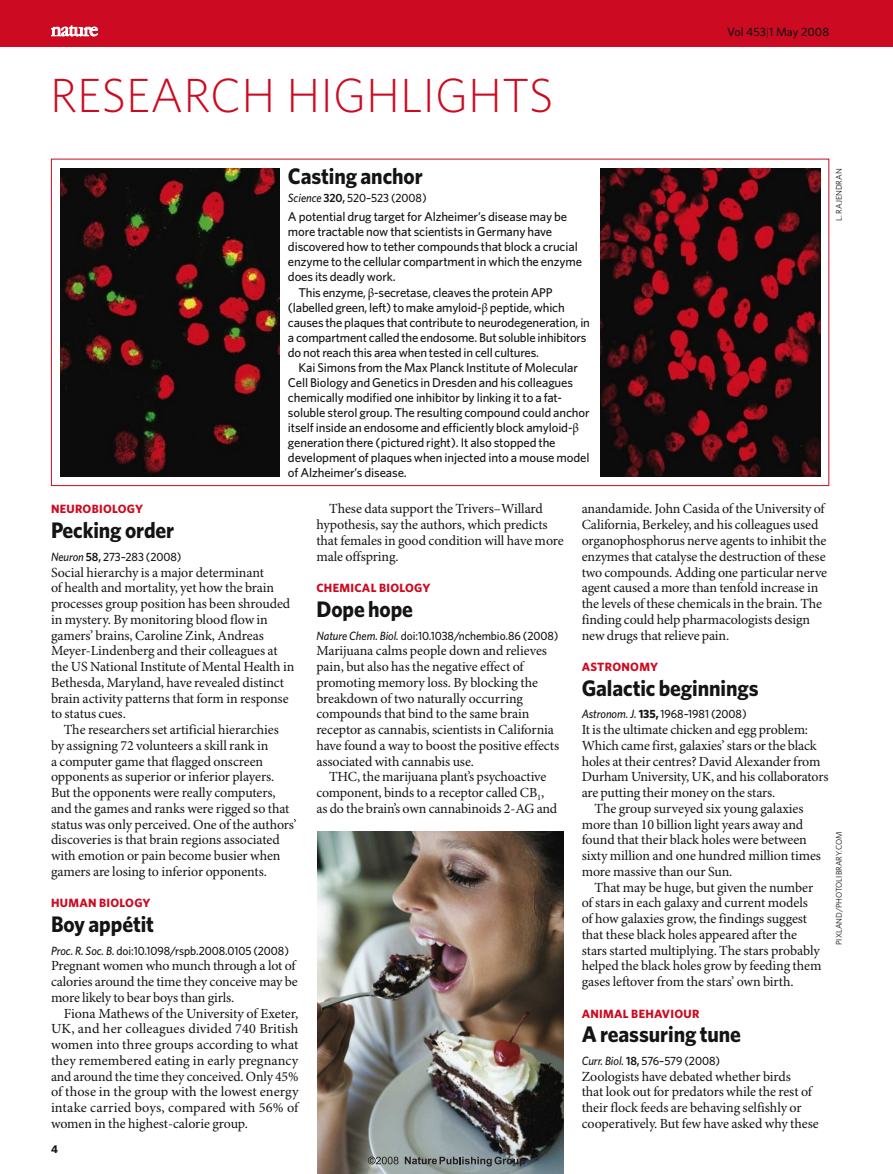
<style>
.page{position:relative;width:893px;height:1174px;background:#fff}
.page>*{position:absolute;margin:0;border:0;box-sizing:border-box;transform-origin:0 0}
.t1{font:300 48px "Whitney";color:#cc0a21}
.t2{font:700 22.5px "Whitney";letter-spacing:-.005em;color:#141414;scale:.95 1}
.t3{font:13.95px/15.8px "Minion Pro";letter-spacing:-.01em;color:#141414}
.t4{font:500 12.75px "Whitney";letter-spacing:-.01em;color:#141414}
.t5{font:500 12px "Whitney";letter-spacing:-.005em;color:#141414;scale:.95 1}
.t6{font:700 12px "Whitney";letter-spacing:.025em;color:#cc0a21}
.t7{font:500 12px "Whitney";letter-spacing:-.005em;color:#141414}
.t8{font:700 11.25px "Whitney";color:#141414}
.t9{font:8.25px "Whitney";color:#141414}
.s1{font-style:italic}
.s2{font-weight:600}
.s3{font-family:"Minion Pro";font-weight:400}
.s4{font-weight:300}
.s5{font-weight:700}
</style>
<div class="page">
<img style="left:60px;top:168px;width:220px;height:309px">
<img style="left:600px;top:168px;width:220px;height:309px">
<img style="left:318px;top:831px;width:246px;height:343px">
<div style="left:0;top:0;width:893px;height:47px;background:#cc0a21"></div>
<svg style="left:51px;top:26px;width:47px;height:10px"></svg>
<svg style="left:405px;top:1156px;width:120px;height:10px"></svg>
<svg style="left:368px;top:1156px;width:30px;height:8px"></svg>
<h1 class="t1" style="left:50px;top:78px;width:505px">RESEARCH HIGHLIGHTS</h1>
<h2 class="t2" style="left:288px;top:167px;width:143px">Casting anchor</h2>
<p class="t5" style="left:288px;top:193px;width:147px"><span class="s1">Science</span> <span class="s2">320,</span> 520–523 (2008)</p>
<p class="t4" style="left:288px;top:212px;width:281px">A potential drug target for Alzheimer’s disease may be</p>
<p class="t4" style="left:288px;top:227px;width:266px">more tractable now that scientists in Germany have</p>
<p class="t4" style="left:288px;top:242px;width:291px">discovered how to tether compounds that block a crucial</p>
<p class="t4" style="left:288px;top:257px;width:296px">enzyme to the cellular compartment in which the enzyme</p>
<p class="t4" style="left:288px;top:272px;width:109px">does its deadly work.</p>
<p class="t4" style="left:299px;top:287px;width:256px">This enzyme, <span class="s3">β</span>-secretase, cleaves the protein APP</p>
<p class="t4" style="left:288px;top:302px;width:278px">(labelled green, left) to make amyloid-<span class="s3">β</span> peptide, which</p>
<p class="t4" style="left:288px;top:317px;width:303px">causes the plaques that contribute to neurodegeneration, in</p>
<p class="t4" style="left:288px;top:332px;width:300px">a compartment called the endosome. But soluble inhibitors</p>
<p class="t4" style="left:288px;top:347px;width:253px">do not reach this area when tested in cell cultures.</p>
<p class="t4" style="left:299px;top:362px;width:281px">Kai Simons from the Max Planck Institute of Molecular</p>
<p class="t4" style="left:288px;top:377px;width:287px">Cell Biology and Genetics in Dresden and his colleagues</p>
<p class="t4" style="left:288px;top:392px;width:276px">chemically modified one inhibitor by linking it to a fat-</p>
<p class="t4" style="left:288px;top:407px;width:303px">soluble sterol group. The resulting compound could anchor</p>
<p class="t4" style="left:288px;top:422px;width:292px">itself inside an endosome and efficiently block amyloid-<span class="s3">β</span></p>
<p class="t4" style="left:288px;top:437px;width:269px">generation there (pictured right). It also stopped the</p>
<p class="t4" style="left:288px;top:452px;width:303px">development of plaques when injected into a mouse model</p>
<p class="t4" style="left:288px;top:467px;width:120px">of Alzheimer’s disease.</p>
<p class="t7" style="left:727px;top:27px;width:103px">Vol 453<span class="s4">|</span>1 May 2008</p>
<p class="t9" style="left:836px;top:221px;width:54px;rotate:-90deg">L. RAJENDRAN</p>
<p class="t6" style="left:51px;top:505px;width:94px">NEUROBIOLOGY</p>
<h2 class="t2" style="left:51px;top:522px;width:131px">Pecking order</h2>
<p class="t5" style="left:51px;top:552px;width:139px"><span class="s1">Neuron</span> <span class="s2">58,</span> 273–283 (2008)</p>
<p class="t3" style="left:51px;top:565px;width:245px">Social hierarchy is a major determinant<br>of health and mortality, yet how the brain processes group position has been shrouded in mystery. By monitoring blood flow in gamers’ brains, Caroline Zink, Andreas Meyer-Lindenberg and their colleagues at the US National Institute of Mental Health in Bethesda, Maryland, have revealed distinct brain activity patterns that form in response to status cues.</p>
<p class="t3" style="left:51px;top:723px;width:247px;text-indent:13px">The researchers set artificial hierarchies<br>by assigning 72 volunteers a skill rank in<br>a computer game that flagged onscreen opponents as superior or inferior players.<br>But the opponents were really computers, and the games and ranks were rigged so that status was only perceived. One of the authors’ discoveries is that brain regions associated with emotion or pain become busier when gamers are losing to inferior opponents.</p>
<p class="t6" style="left:51px;top:898px;width:101px">HUMAN BIOLOGY</p>
<h2 class="t2" style="left:51px;top:916px;width:110px">Boy appétit</h2>
<p class="t5" style="left:51px;top:946px;width:252px"><span class="s1">Proc. R. Soc. B.</span> doi:10.1098/rspb.2008.0105 (2008)</p>
<p class="t3" style="left:51px;top:959px;width:248px">Pregnant women who munch through a lot of calories around the time they conceive may be more likely to bear boys than girls.</p>
<p class="t3" style="left:51px;top:1006px;width:249px;text-align:justify;text-indent:13px">Fiona Mathews of the University of Exeter, UK, and her colleagues divided 740 British women into three groups according to what they remembered eating in early pregnancy and around the time they conceived. Only 45% of those in the group with the lowest energy intake carried boys, compared with 56% of women in the highest-calorie group.</p>
<p class="t8" style="left:51px;top:1144px;width:8px">4</p>
<p class="t3" style="left:316px;top:502px;width:249px;text-indent:13px">These data support the Trivers–Willard hypothesis, say the authors, which predicts that females in good condition will have more male offspring.</p>
<p class="t6" style="left:316px;top:583px;width:116px">CHEMICAL BIOLOGY</p>
<h2 class="t2" style="left:316px;top:601px;width:103px">Dope hope</h2>
<p class="t5" style="left:316px;top:631px;width:256px"><span class="s1">Nature Chem. Biol.</span> doi:10.1038/nchembio.86 (2008)</p>
<p class="t3" style="left:316px;top:644px;width:244px">Marijuana calms people down and relieves pain, but also has the negative effect of promoting memory loss. By blocking the breakdown of two naturally occurring compounds that bind to the same brain receptor as cannabis, scientists in California have found a way to boost the positive effects associated with cannabis use.</p>
<p class="t3" style="left:316px;top:770px;width:242px;text-indent:13px">THC, the marijuana plant’s psychoactive component, binds to a receptor called CB<sub>1</sub>, as do the brain’s own cannabinoids 2-AG and</p>
<p class="t3" style="left:582px;top:502px;width:247px">anandamide. John Casida of the University of California, Berkeley, and his colleagues used organophosphorus nerve agents to inhibit the enzymes that catalyse the destruction of these two compounds. Adding one particular nerve agent caused a more than tenfold increase in the levels of these chemicals in the brain. The finding could help pharmacologists design new drugs that relieve pain.</p>
<p class="t6" style="left:582px;top:662px;width:78px">ASTRONOMY</p>
<h2 class="t2" style="left:582px;top:679px;width:188px">Galactic beginnings</h2>
<p class="t5" style="left:582px;top:709px;width:175px"><span class="s1">Astronom. J.</span> <span class="s5">135,</span> 1968–1981 (2008)</p>
<p class="t3" style="left:582px;top:723px;width:228px">It is the ultimate chicken and egg problem:</p>
<p class="t3" style="left:582px;top:738px;width:237px">Which came first, galaxies’ stars or the black</p>
<p class="t3" style="left:582px;top:754px;width:240px">holes at their centres? David Alexander from</p>
<p class="t3" style="left:582px;top:770px;width:248px">Durham University, UK, and his collaborators</p>
<p class="t3" style="left:582px;top:786px;width:195px">are putting their money on the stars.</p>
<p class="t3" style="left:594px;top:801px;width:211px">The group surveyed six young galaxies</p>
<p class="t3" style="left:582px;top:817px;width:223px">more than 10 billion light years away and</p>
<p class="t3" style="left:582px;top:833px;width:227px">found that their black holes were between</p>
<p class="t3" style="left:582px;top:849px;width:241px">sixty million and one hundred million times</p>
<p class="t3" style="left:582px;top:864px;width:152px">more massive than our Sun.</p>
<p class="t3" style="left:594px;top:880px;width:220px">That may be huge, but given the number</p>
<p class="t3" style="left:582px;top:896px;width:228px">of stars in each galaxy and current models</p>
<p class="t3" style="left:582px;top:912px;width:227px">of how galaxies grow, the findings suggest</p>
<p class="t3" style="left:582px;top:927px;width:217px">that these black holes appeared after the</p>
<p class="t3" style="left:582px;top:943px;width:240px">stars started multiplying. The stars probably</p>
<p class="t3" style="left:582px;top:959px;width:241px">helped the black holes grow by feeding them</p>
<p class="t3" style="left:582px;top:975px;width:213px">gases leftover from the stars’ own birth.</p>
<p class="t6" style="left:582px;top:1009px;width:119px">ANIMAL BEHAVIOUR</p>
<h2 class="t2" style="left:582px;top:1026px;width:169px">A reassuring tune</h2>
<p class="t5" style="left:582px;top:1056px;width:147px"><span class="s1">Curr. Biol.</span> <span class="s2">18,</span> 576–579 (2008)</p>
<p class="t3" style="left:582px;top:1069px;width:239px">Zoologists have debated whether birds<br>that look out for predators while the rest of their flock feeds are behaving selfishly or cooperatively. But few have asked why these</p>
<p class="t9" style="left:836px;top:945px;width:115px;rotate:-90deg">PIXLAND/PHOTOLIBRARY.COM</p>
</div>
